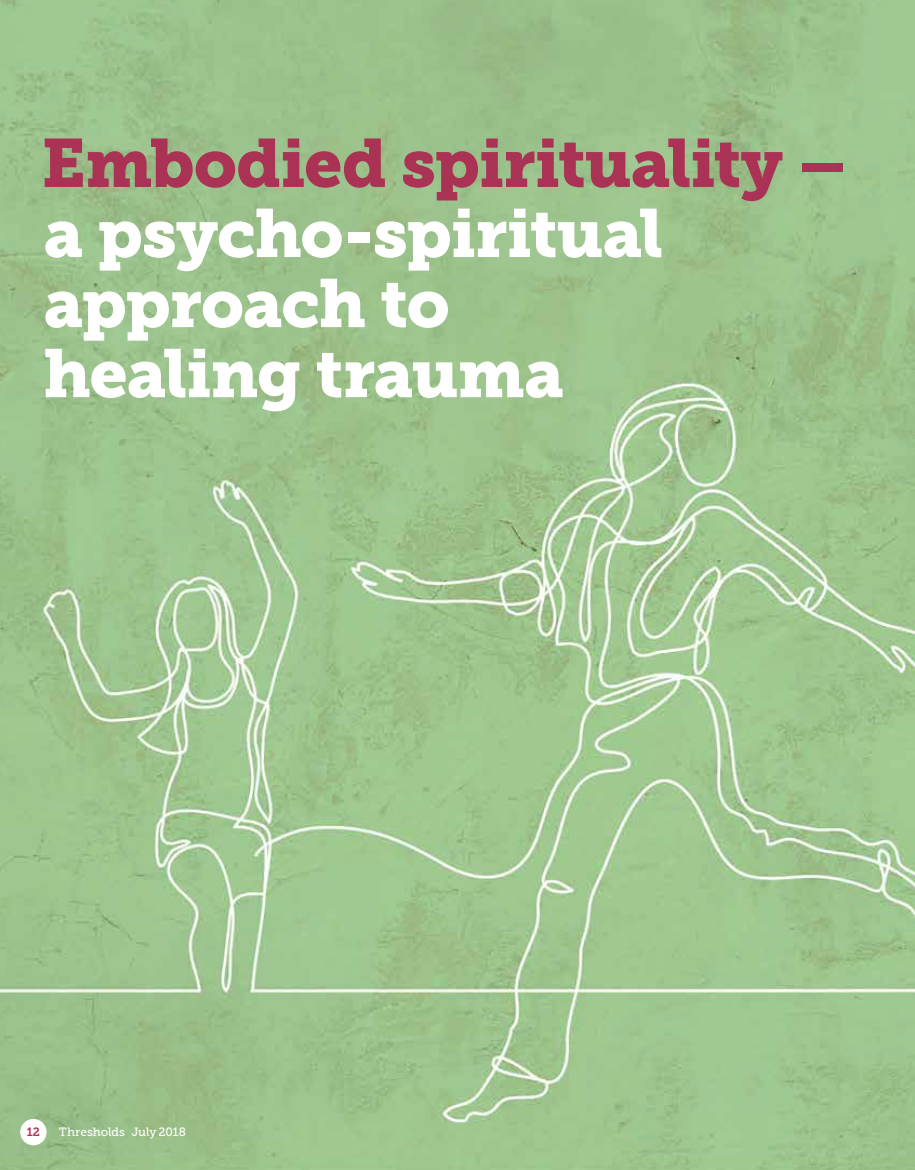
<style>
.page{position:relative;width:915px;height:1170px;background:#fff}
.page>*{position:absolute;margin:0;border:0;box-sizing:border-box;transform-origin:0 0}
.t1{font:67.65px/70.1px "Museo Slab 900";letter-spacing:-.015em;color:#fff}
.t2{font:67.65px "Museo Slab 900";letter-spacing:-.015em;color:#aa3255}
.t3{font:12px "Museo Slab 500";letter-spacing:-.005em;color:#fff}
.t4{font:12px "Museo Slab 700";color:#aa3255}
</style>
<div class="page">
<img style="left:0;top:1px;width:914px;height:1168px">
<div style="left:20px;top:1118px;width:27px;height:27px;background:#fff;border-radius:50%"></div>
<p class="t2" style="left:41px;top:124px;width:807px">Embodied spirituality –</p>
<p class="t1" style="left:44px;top:199px;width:620px">a psycho-spiritual approach to healing trauma</p>
<p class="t4" style="left:27px;top:1124px;width:15px">12</p>
<p class="t3" style="left:59px;top:1124px;width:128px">Thresholds July 2018</p>
</div>
